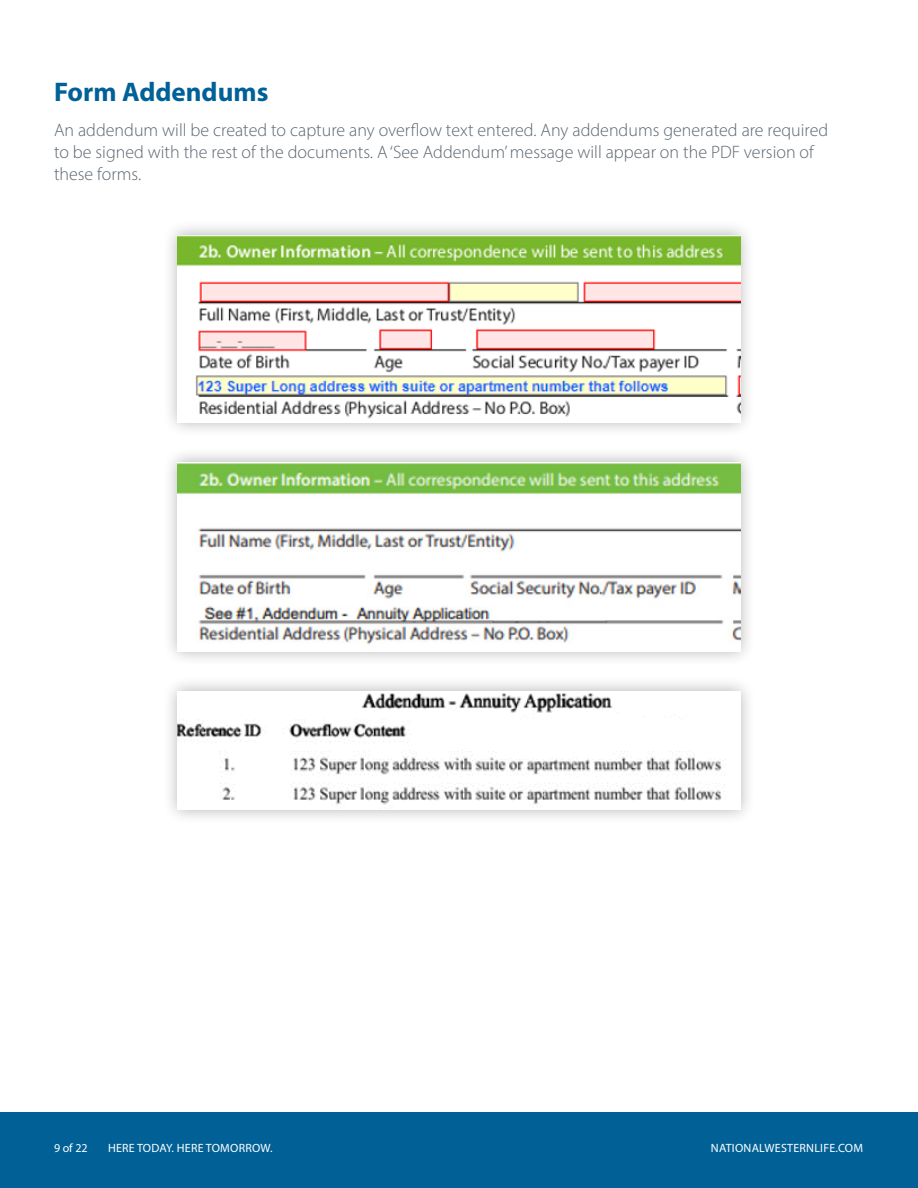
<style>
.page{position:relative;width:918px;height:1188px;background:#fff}
.page>*{position:absolute;margin:0;border:0;box-sizing:border-box;transform-origin:0 0}
.t1{font:700 27px "Myriad Pro";color:#006198}
.t2{font:300 18px/21.6px "Myriad Pro";color:#5a6670}
.t3{font:12px "Myriad Pro";letter-spacing:.02em;color:#fff}
</style>
<div class="page">
<div style="left:0;top:1112px;width:918px;height:76px;background:#016197"></div>
<div style="left:163px;top:220px;width:592px;height:217px;background:#231f20;opacity:.35"></div>
<img style="left:178px;top:235px;width:562px;height:187px">
<div style="left:162px;top:447px;width:593px;height:219px;background:#231f20;opacity:.35"></div>
<img style="left:178px;top:462px;width:562px;height:189px">
<div style="left:162px;top:676px;width:593px;height:149px;background:#231f20;opacity:.35"></div>
<img style="left:178px;top:691px;width:562px;height:118px">
<p class="t1" style="left:54px;top:75px;width:216px">Form Addendums</p>
<p class="t2" style="left:54px;top:119px;width:776px">An addendum will be created to capture any overflow text entered. Any addendums generated are required to be signed with the rest of the documents. A ‘See Addendum’ message will appear on the PDF version of these forms.</p>
<p class="t3" style="left:54px;top:1141px;width:35px">9 of 22</p>
<p class="t3" style="left:108px;top:1141px;width:166px">HERE TODAY. HERE TOMORROW.</p>
<p class="t3" style="left:711px;top:1141px;width:154px">NATIONALWESTERNLIFE.COM</p>
</div>
